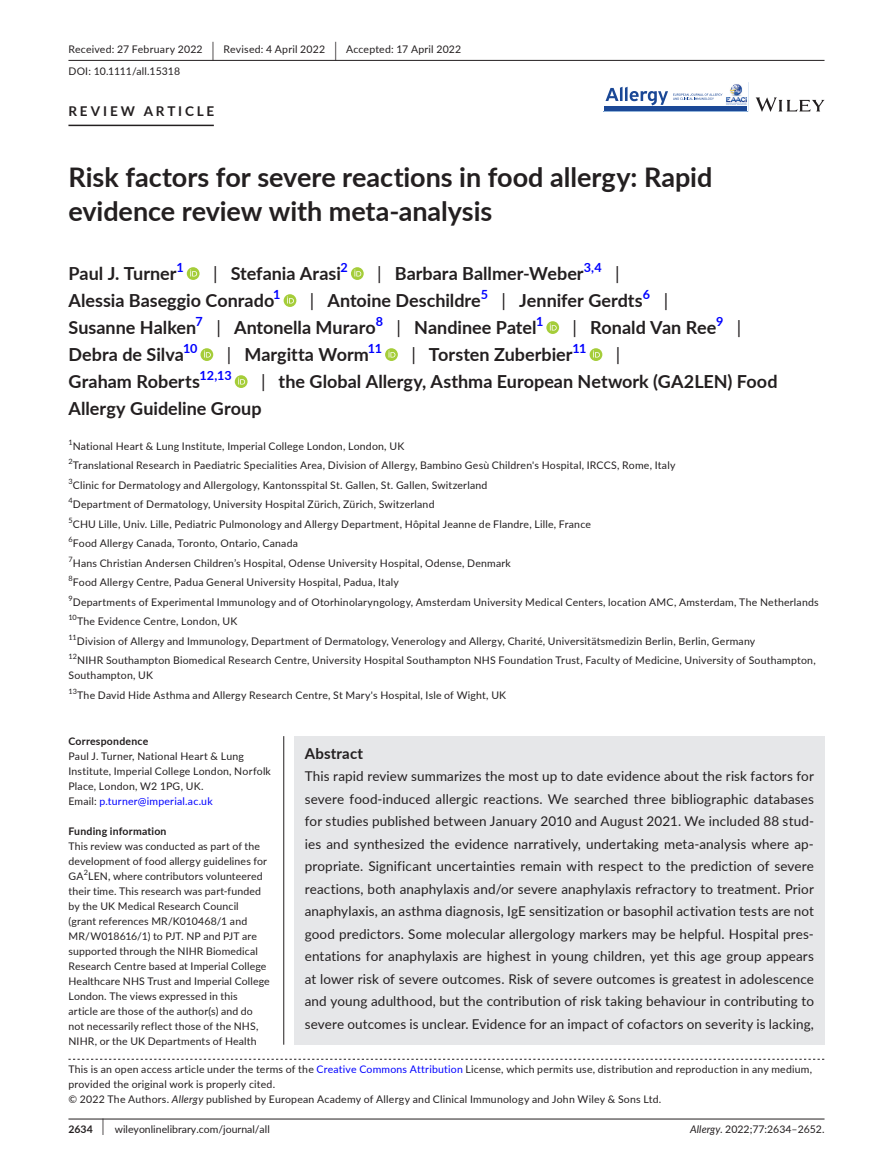
<style>
.page{position:relative;width:893px;height:1174px;background:#fff}
.page>*{position:absolute;margin:0;border:0;box-sizing:border-box;transform-origin:0 0}
.t1{font:700 27px/34.5px "Lato";color:#231f20}
.t2{font:700 18px/27px "Lato";color:#231f20}
.t3{font:18px "Lato";color:#231f20}
.t4{font:700 15px "Lato";letter-spacing:.015em;color:#231f20}
.t5{font:13.5px/22.5px "Lato";letter-spacing:.01em;color:#231f20;text-align:justify}
.t6{font:700 13.5px "Lato";letter-spacing:.21em;color:#231f20}
.t7{font:700 12.6px "Lato";letter-spacing:-.015em;color:#00f}
.t8{font:10.5px/15px "Lato";letter-spacing:.02em;color:#231f20}
.t9{font:10.5px "Lato";color:#231f20}
.t10{font:700 10.5px "Lato";letter-spacing:.02em;color:#231f20}
.t11{font:7.35px "Lato";color:#231f20}
.s1{font-size:19.65px}
.s2{font-weight:400}
.s3{color:#00f}
.s4{font-style:italic}
.s5{font-weight:700}
.s6{font-size:17.4px}
</style>
<div class="page">
<hr style="left:68px;top:1118px;width:756px;height:1px;background:#231f20">
<svg style="left:756px;top:97px;width:68px;height:15px"></svg>
<svg style="left:603px;top:86px;width:145px;height:26px"></svg>
<div style="left:604px;top:106px;width:143px;height:5px;background:#1b4896"></div>
<img style="left:725px;top:84px;width:22px;height:21px">
<hr style="left:68px;top:60px;width:756px;height:1px;background:#231f20">
<hr style="left:68px;top:125px;width:146px;height:1px;background:#231f20">
<svg style="left:187px;top:267px;width:13px;height:13px"></svg>
<svg style="left:190px;top:269px;width:7px;height:7px"></svg>
<svg style="left:351px;top:267px;width:13px;height:13px"></svg>
<svg style="left:354px;top:269px;width:7px;height:7px"></svg>
<svg style="left:284px;top:294px;width:12px;height:13px"></svg>
<svg style="left:287px;top:296px;width:7px;height:7px"></svg>
<svg style="left:546px;top:321px;width:13px;height:13px"></svg>
<svg style="left:550px;top:323px;width:7px;height:7px"></svg>
<svg style="left:200px;top:348px;width:13px;height:13px"></svg>
<svg style="left:204px;top:350px;width:7px;height:7px"></svg>
<svg style="left:385px;top:348px;width:13px;height:13px"></svg>
<svg style="left:388px;top:350px;width:7px;height:7px"></svg>
<svg style="left:590px;top:348px;width:12px;height:13px"></svg>
<svg style="left:593px;top:350px;width:7px;height:7px"></svg>
<svg style="left:235px;top:375px;width:13px;height:13px"></svg>
<svg style="left:238px;top:377px;width:7px;height:7px"></svg>
<svg style="left:68px;top:1058px;width:756px;height:1px"></svg>
<div style="left:294px;top:736px;width:530px;height:308px;background:#e6e7e9"></div>
<hr style="left:283px;top:736px;width:1px;height:308px;background:#231f20">
<p class="t8" style="left:68px;top:38px;width:394px;line-height:21.8px">Received: 27 February 2022 <span class="s1">|</span> Revised: 4 April 2022 <span class="s1">|</span> Accepted: 17 April 2022<br>DOI: 10.1111/all.15318</p>
<p class="t6" style="left:68px;top:101px;width:147px">REVIEW ARTICLE</p>
<h1 class="t1" style="left:68px;top:159px;width:645px">Risk factors for severe reactions in food allergy: Rapid evidence review with meta-analysis</h1>
<h2 class="t2" style="left:68px;top:259px;width:110px">Paul J. Turner</h2>
<p class="t7" style="left:176px;top:258px;width:9px">1</p>
<h2 class="t2" style="left:213px;top:259px;width:129px"><span class="s2">|</span> Stefania Arasi</h2>
<p class="t7" style="left:341px;top:258px;width:9px">2</p>
<h2 class="t2" style="left:377px;top:259px;width:208px"><span class="s2">|</span> Barbara Ballmer-Weber</h2>
<p class="t7" style="left:584px;top:258px;width:19px">3,4</p>
<h2 class="t3" style="left:615px;top:260px;width:6px">|</h2>
<h2 class="t2" style="left:68px;top:286px;width:207px">Alessia Baseggio Conrado</h2>
<p class="t7" style="left:273px;top:285px;width:9px">1</p>
<h2 class="t2" style="left:310px;top:286px;width:173px"><span class="s2">|</span> Antoine Deschildre</h2>
<p class="t7" style="left:481px;top:285px;width:9px">5</p>
<h2 class="t2" style="left:502px;top:286px;width:143px"><span class="s2">|</span> Jennifer Gerdts</h2>
<p class="t7" style="left:643px;top:285px;width:9px">6</p>
<h2 class="t3" style="left:664px;top:287px;width:6px">|</h2>
<h2 class="t2" style="left:68px;top:313px;width:129px">Susanne Halken</h2>
<p class="t7" style="left:196px;top:312px;width:9px">7</p>
<h2 class="t2" style="left:216px;top:313px;width:161px"><span class="s2">|</span> Antonella Muraro</h2>
<p class="t7" style="left:376px;top:312px;width:9px">8</p>
<h2 class="t2" style="left:397px;top:313px;width:141px"><span class="s2">|</span> Nandinee Patel</h2>
<p class="t7" style="left:536px;top:312px;width:9px">1</p>
<h2 class="t2" style="left:573px;top:313px;width:145px"><span class="s2">|</span> Ronald Van Ree</h2>
<p class="t7" style="left:716px;top:312px;width:9px">9</p>
<h2 class="t3" style="left:737px;top:314px;width:6px">|</h2>
<h2 class="t2" style="left:68px;top:340px;width:117px">Debra de Silva</h2>
<p class="t7" style="left:183px;top:339px;width:16px">10</p>
<h2 class="t2" style="left:227px;top:340px;width:144px"><span class="s2">|</span> Margitta Worm</h2>
<p class="t7" style="left:368px;top:339px;width:16px">11</p>
<h2 class="t2" style="left:411px;top:340px;width:163px"><span class="s2">|</span> Torsten Zuberbier</h2>
<p class="t7" style="left:572px;top:339px;width:16px">11</p>
<h2 class="t3" style="left:616px;top:341px;width:6px">|</h2>
<h2 class="t2" style="left:68px;top:367px;width:133px">Graham Roberts</h2>
<p class="t7" style="left:199px;top:366px;width:34px">12,13</p>
<h2 class="t2" style="left:68px;top:367px;width:711px;text-indent:193px"><span class="s2">|</span> the Global Allergy, Asthma European Network (GA2LEN) Food<br>Allergy Guideline Group</h2>
<p class="t8" style="left:68px;top:435px;width:752px;line-height:19.5px"><sup>1</sup>National Heart &amp; Lung Institute, Imperial College London, London, UK<br><sup>2</sup>Translational Research in Paediatric Specialities Area, Division of Allergy, Bambino Gesù Children's Hospital, IRCCS, Rome, Italy<br><sup>3</sup>Clinic for Dermatology and Allergology, Kantonsspital St. Gallen, St. Gallen, Switzerland<br><sup>4</sup>Department of Dermatology, University Hospital Zürich, Zürich, Switzerland<br><sup>5</sup>CHU Lille, Univ. Lille, Pediatric Pulmonology and Allergy Department, Hôpital Jeanne de Flandre, Lille, France<br><sup>6</sup>Food Allergy Canada, Toronto, Ontario, Canada<br><sup>7</sup>Hans Christian Andersen Children’s Hospital, Odense University Hospital, Odense, Denmark<br><sup>8</sup>Food Allergy Centre, Padua General University Hospital, Padua, Italy<br><sup>9</sup>Departments of Experimental Immunology and of Otorhinolaryngology, Amsterdam University Medical Centers, location AMC, Amsterdam, The Netherlands <sup>10</sup>The Evidence Centre, London, UK<br><sup>11</sup>Division of Allergy and Immunology, Department of Dermatology, Venerology and Allergy, Charité, Universitätsmedizin Berlin, Berlin, Germany<br><sup>12</sup>NIHR Southampton Biomedical Research Centre, University Hospital Southampton NHS Foundation Trust, Faculty of Medicine, University of Southampton,</p>
<p class="t8" style="left:68px;top:665px;width:439px;line-height:19.5px">Southampton, UK<br><sup>13</sup>The David Hide Asthma and Allergy Research Centre, St Mary's Hospital, Isle of Wight, UK</p>
<p class="t10" style="left:68px;top:733px;width:81px">Correspondence</p>
<p class="t8" style="left:68px;top:748px;width:204px">Paul J. Turner, National Heart &amp; Lung Institute, Imperial College London, Norfolk Place, London, W2 1PG, UK.<br>Email: <span class="s3">p.turner@imperial.ac.uk</span></p>
<p class="t10" style="left:68px;top:823px;width:100px">Funding information</p>
<p class="t8" style="left:68px;top:838px;width:200px">This review was conducted as part of the development of food allergy guidelines for<br>GA LEN, where contributors volunteered</p>
<p class="t11" style="left:84px;top:867px;width:6px">2</p>
<p class="t8" style="left:68px;top:883px;width:203px">their time. This research was part-funded by the UK Medical Research Council<br>(grant references MR/K010468/1 and MR/W018616/1) to PJT. NP and PJT are supported through the NIHR Biomedical Research Centre based at Imperial College Healthcare NHS Trust and Imperial College London. The views expressed in this<br>article are those of the author(s) and do not necessarily reflect those of the NHS, NIHR, or the UK Departments of Health</p>
<h3 class="t4" style="left:305px;top:742px;width:60px">Abstract</h3>
<p class="t5" style="left:305px;top:764px;width:511px">This rapid review summarizes the most up to date evidence about the risk factors for severe food-induced allergic reactions. We searched three bibliographic databases for studies published between January 2010 and August 2021. We included 88 stud&shy;ies and synthesized the evidence narratively, undertaking meta-analysis where ap&shy;propriate. Significant uncertainties remain with respect to the prediction of severe reactions, both anaphylaxis and/or severe anaphylaxis refractory to treatment. Prior anaphylaxis, an asthma diagnosis, IgE sensitization or basophil activation tests are not good predictors. Some molecular allergology markers may be helpful. Hospital pres&shy;entations for anaphylaxis are highest in young children, yet this age group appears at lower risk of severe outcomes. Risk of severe outcomes is greatest in adolescence and young adulthood, but the contribution of risk taking behaviour in contributing to severe outcomes is unclear. Evidence for an impact of cofactors on severity is lacking,</p>
<p class="t8" style="left:68px;top:1061px;width:745px">This is an open access article under the terms of the <span class="s3">Creative Commons Attribution</span> License, which permits use, distribution and reproduction in any medium, provided the original work is properly cited.<br>© 2022 The Authors. <span class="s4">Allergy</span> published by European Academy of Allergy and Clinical Immunology and John Wiley &amp; Sons Ltd.</p>
<p class="t9" style="left:68px;top:1121px;width:203px"><span class="s5">2634</span> <span class="s6">|</span> wileyonlinelibrary.com/journal/all</p>
<p class="t9" style="left:690px;top:1121px;width:136px"><span class="s4">Allergy.</span> 2022;77:2634–2652.</p>
</div>
